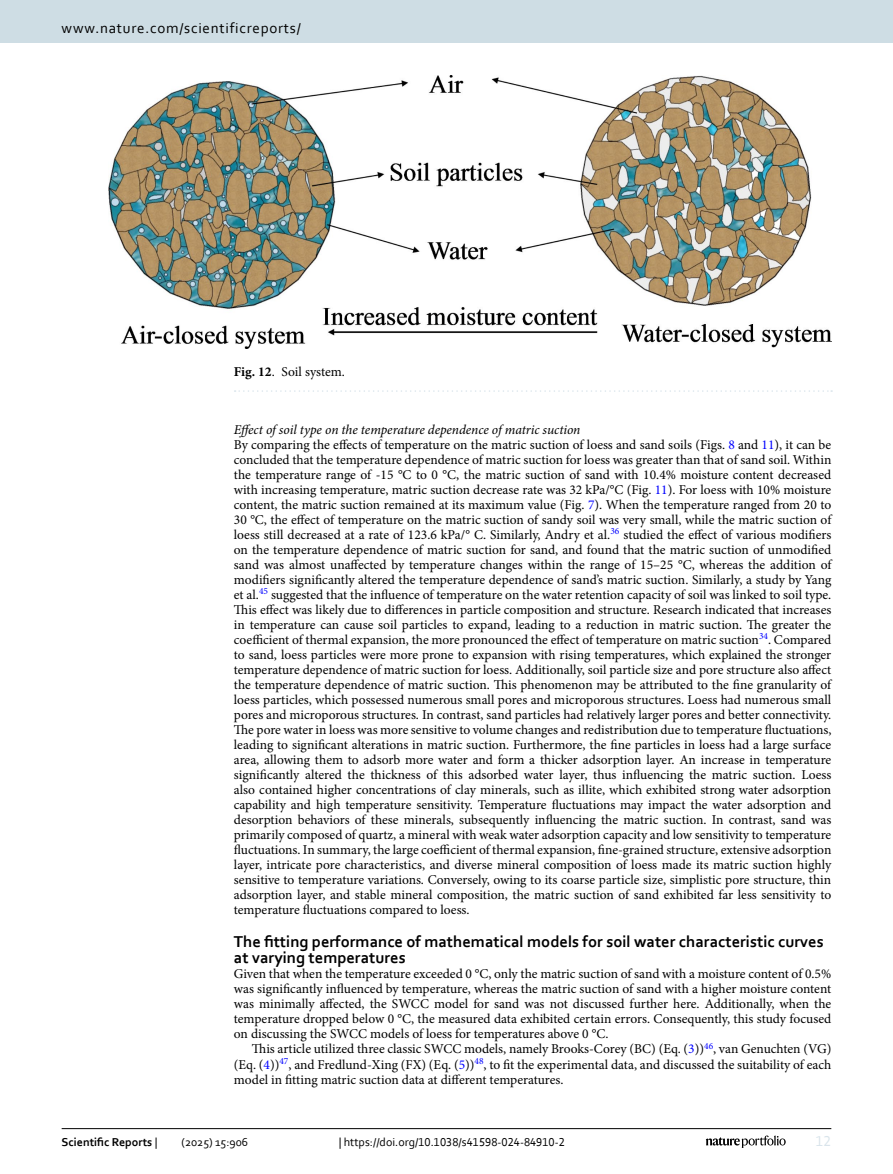
<style>
.page{position:relative;width:893px;height:1174px;background:#fff}
.page>*{position:absolute;margin:0;border:0;box-sizing:border-box;transform-origin:0 0}
.Head_1{font:700 16.5px/16.5px "Corbel";color:#000}
.t1{font:15px "Corbel";letter-spacing:.05em;color:#000}
.t2{font:15px "Corbel";color:#d9e4eb}
.Body_Text{font:13.5px/15px "Minion Pro";letter-spacing:-.005em;color:#000;text-align:justify}
.Body_Text_Indent{font:13.5px/15px "Minion Pro";color:#000;text-align:justify}
.Head_3{font:italic 13.5px "Minion Pro";letter-spacing:-.005em;color:#000}
.Figure_Caption{font:13.5px "Minion Pro";color:#000}
.t3{font:12px "Corbel";color:#000}
.t4{font:700 12px "Corbel";color:#000}
.s1{font-weight:700}
.s2{color:#00f}
.s3{font-weight:400}
</style>
<div class="page">
<img style="left:108px;top:76px;width:723px;height:272px">
<svg style="left:235px;top:390px;width:597px;height:2px"></svg>
<hr style="left:62px;top:1128px;width:769px;height:1px;background:#000">
<svg style="left:706px;top:1135px;width:80px;height:12px"></svg>
<div style="left:0;top:0;width:893px;height:43px;background:#cedde4"></div>
<p class="t1" style="left:62px;top:18px;width:241px">www.nature.com/scientificreports/</p>
<p class="Figure_Caption" style="left:234px;top:362px;width:113px"><span class="s1">Fig. 12</span>. Soil system.</p>
<p class="Head_3" style="left:234px;top:420px;width:348px">Effect of soil type on the temperature dependence of matric suction</p>
<p class="Body_Text" style="left:234px;top:437px;width:599px">By comparing the effects of temperature on the matric suction of loess and sand soils (Figs. <span class="s2">8</span> and <span class="s2">11</span>), it can be concluded that the temperature dependence of matric suction for loess was greater than that of sand soil. Within the temperature range of -15 °C to 0 °C, the matric suction of sand with 10.4% moisture content decreased with increasing temperature, matric suction decrease rate was 32 kPa/°C (Fig. <span class="s2">11</span>). For loess with 10% moisture content, the matric suction remained at its maximum value (Fig. <span class="s2">7</span>). When the temperature ranged from 20 to 30 °C, the effect of temperature on the matric suction of sandy soil was very small, while the matric suction of loess still decreased at a rate of 123.6 kPa/° C. Similarly, Andry et al.<sup>36</sup> studied the effect of various modifiers on the temperature dependence of matric suction for sand, and found that the matric suction of unmodified sand was almost unaffected by temperature changes within the range of 15–25 °C, whereas the addition of modifiers significantly altered the temperature dependence of sand’s matric suction. Similarly, a study by Yang et al.<sup>45</sup> suggested that the influence of temperature on the water retention capacity of soil was linked to soil type.<br>This effect was likely due to differences in particle composition and structure. Research indicated that increases in temperature can cause soil particles to expand, leading to a reduction in matric suction. The greater the coefficient of thermal expansion, the more pronounced the effect of temperature on matric suction<sup>34</sup>. Compared to sand, loess particles were more prone to expansion with rising temperatures, which explained the stronger temperature dependence of matric suction for loess. Additionally, soil particle size and pore structure also affect the temperature dependence of matric suction. This phenomenon may be attributed to the fine granularity of loess particles, which possessed numerous small pores and microporous structures. Loess had numerous small pores and microporous structures. In contrast, sand particles had relatively larger pores and better connectivity.<br>The pore water in loess was more sensitive to volume changes and redistribution due to temperature fluctuations, leading to significant alterations in matric suction. Furthermore, the fine particles in loess had a large surface area, allowing them to adsorb more water and form a thicker adsorption layer. An increase in temperature significantly altered the thickness of this adsorbed water layer, thus influencing the matric suction. Loess also contained higher concentrations of clay minerals, such as illite, which exhibited strong water adsorption capability and high temperature sensitivity. Temperature fluctuations may impact the water adsorption and desorption behaviors of these minerals, subsequently influencing the matric suction. In contrast, sand was primarily composed of quartz, a mineral with weak water adsorption capacity and low sensitivity to temperature fluctuations. In summary, the large coefficient of thermal expansion, fine-grained structure, extensive adsorption layer, intricate pore characteristics, and diverse mineral composition of loess made its matric suction highly sensitive to temperature variations. Conversely, owing to its coarse particle size, simplistic pore structure, thin adsorption layer, and stable mineral composition, the matric suction of sand exhibited far less sensitivity to temperature fluctuations compared to loess.</p>
<p class="Head_1" style="left:234px;top:932px;width:591px">The fitting performance of mathematical models for soil water characteristic curves at varying temperatures</p>
<p class="Body_Text" style="left:234px;top:966px;width:599px">Given that when the temperature exceeded 0 °C, only the matric suction of sand with a moisture content of 0.5% was significantly influenced by temperature, whereas the matric suction of sand with a higher moisture content was minimally affected, the SWCC model for sand was not discussed further here. Additionally, when the temperature dropped below 0 °C, the measured data exhibited certain errors. Consequently, this study focused on discussing the SWCC models of loess for temperatures above 0 °C.</p>
<p class="Body_Text_Indent" style="left:234px;top:1041px;width:599px;text-indent:18px">This article utilized three classic SWCC models, namely Brooks-Corey (BC) (Eq. (<span class="s2">3</span>))<sup>46</sup>, van Genuchten (VG) (Eq. (<span class="s2">4</span>))<sup>47</sup>, and Fredlund-Xing (FX) (Eq. (<span class="s2">5</span>))<sup>48</sup>, to fit the experimental data, and discussed the suitability of each model in fitting matric suction data at different temperatures.</p>
<p class="t4" style="left:62px;top:1134px;width:97px">Scientific Reports <span class="s3">|</span></p>
<p class="t3" style="left:181px;top:1134px;width:68px">(2025) 15:906</p>
<p class="t3" style="left:339px;top:1134px;width:228px">| https://doi.org/10.1038/s41598-024-84910-2</p>
<p class="t2" style="left:816px;top:1132px;width:17px">12</p>
</div>
